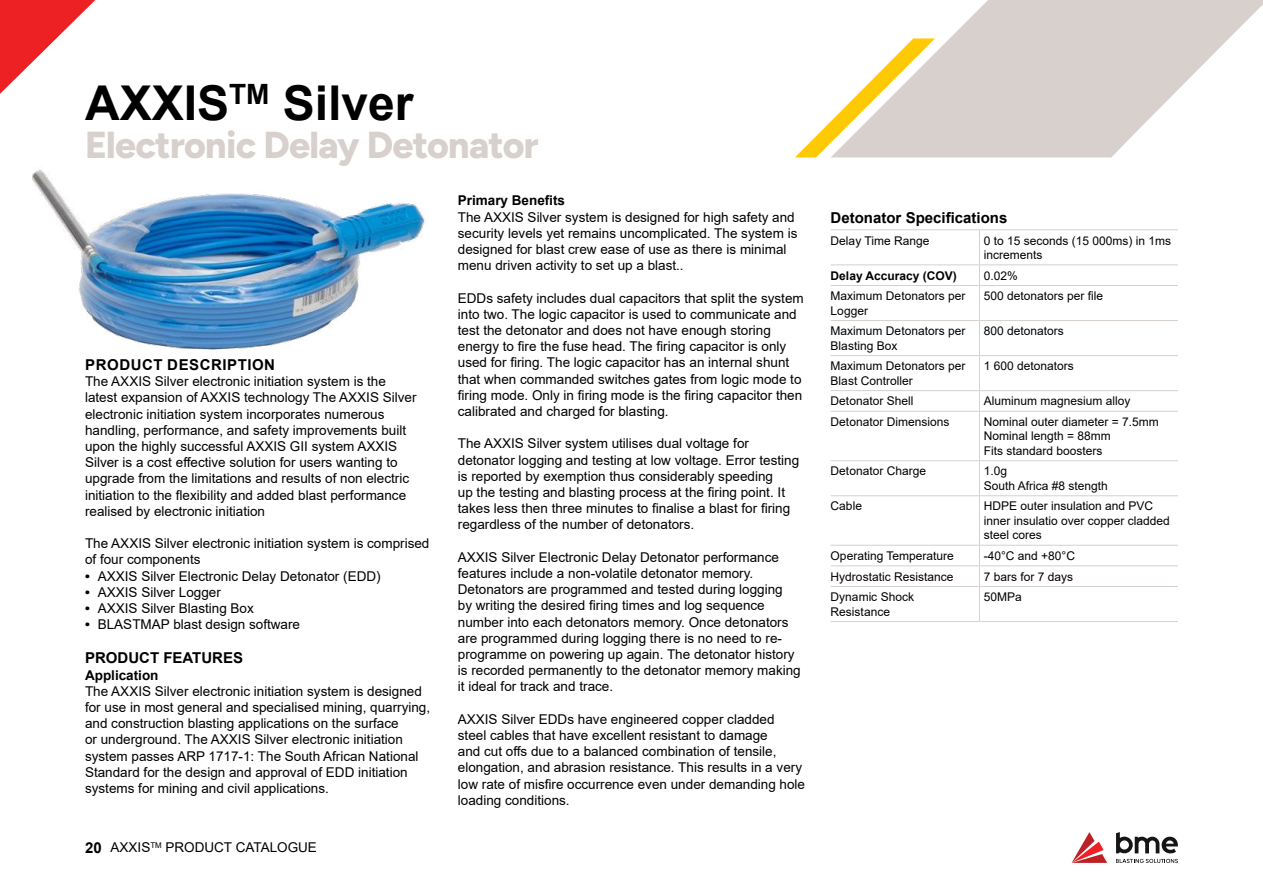
<style>
.page{position:relative;width:1263px;height:893px;background:#fff}
.page>*{position:absolute;margin:0;border:0;box-sizing:border-box;transform-origin:0 0}
.t1{font:700 48px "Arial";color:#000}
.t2{font:800 37.5px "Figtree";letter-spacing:-.02em;color:#d7d0cd}
.t3{font:700 15px "Arial";color:#000}
.t4{font:700 15px "Arial";letter-spacing:.035em;color:#000}
.t5{font:13.5px/16.2px "Arial";color:#000}
.t6{font:700 13.5px "Arial";color:#000}
.t7{font:12px/14.4px "Arial";color:#000}
.t8{font:700 12px "Arial";color:#000}
.s1{font-weight:700}
.s2{font-weight:700;font-size:15px}
</style>
<div class="page">
<svg style="left:935px;top:0;width:328px;height:157px;fill:#d7d0cd"></svg>
<svg style="left:795px;top:38px;width:140px;height:119px"></svg>
<hr style="left:831px;top:229px;width:148px;height:1px;background:#d7d0cd">
<hr style="left:979px;top:230px;width:1px;height:34px;background:#d7d0cd">
<hr style="left:979px;top:229px;width:199px;height:1px;background:#d7d0cd">
<hr style="left:831px;top:264px;width:148px;height:1px;background:#d7d0cd">
<svg style="left:979px;top:265px;width:1px;height:20px"></svg>
<hr style="left:979px;top:264px;width:199px;height:1px;background:#d7d0cd">
<hr style="left:831px;top:285px;width:148px;height:1px;background:#d7d0cd">
<hr style="left:979px;top:286px;width:1px;height:34px;background:#d7d0cd">
<hr style="left:979px;top:285px;width:199px;height:1px;background:#d7d0cd">
<hr style="left:831px;top:320px;width:148px;height:1px;background:#d7d0cd">
<hr style="left:831px;top:355px;width:148px;height:1px;background:#d7d0cd">
<hr style="left:831px;top:390px;width:148px;height:1px;background:#d7d0cd">
<hr style="left:979px;top:321px;width:1px;height:34px;background:#d7d0cd">
<hr style="left:979px;top:356px;width:1px;height:34px;background:#d7d0cd">
<svg style="left:979px;top:391px;width:1px;height:20px"></svg>
<hr style="left:979px;top:320px;width:199px;height:1px;background:#d7d0cd">
<hr style="left:979px;top:355px;width:199px;height:1px;background:#d7d0cd">
<hr style="left:979px;top:390px;width:199px;height:1px;background:#d7d0cd">
<hr style="left:831px;top:411px;width:148px;height:1px;background:#d7d0cd">
<hr style="left:979px;top:412px;width:1px;height:48px;background:#d7d0cd">
<hr style="left:979px;top:411px;width:199px;height:1px;background:#d7d0cd">
<hr style="left:831px;top:460px;width:148px;height:1px;background:#d7d0cd">
<hr style="left:831px;top:495px;width:148px;height:1px;background:#d7d0cd">
<hr style="left:831px;top:545px;width:148px;height:1px;background:#d7d0cd">
<hr style="left:831px;top:565px;width:148px;height:1px;background:#d7d0cd">
<hr style="left:831px;top:586px;width:148px;height:1px;background:#d7d0cd">
<hr style="left:831px;top:621px;width:148px;height:1px;background:#d7d0cd">
<hr style="left:979px;top:461px;width:1px;height:34px;background:#d7d0cd">
<hr style="left:979px;top:496px;width:1px;height:49px;background:#d7d0cd">
<svg style="left:979px;top:546px;width:1px;height:40px"></svg>
<hr style="left:979px;top:587px;width:1px;height:34px;background:#d7d0cd">
<hr style="left:979px;top:460px;width:199px;height:1px;background:#d7d0cd">
<hr style="left:979px;top:495px;width:199px;height:1px;background:#d7d0cd">
<hr style="left:979px;top:545px;width:199px;height:1px;background:#d7d0cd">
<hr style="left:979px;top:565px;width:199px;height:1px;background:#d7d0cd">
<hr style="left:979px;top:586px;width:199px;height:1px;background:#d7d0cd">
<hr style="left:979px;top:621px;width:199px;height:1px;background:#d7d0cd">
<img style="left:32px;top:170px;width:393px;height:180px">
<svg style="left:1071px;top:832px;width:36px;height:31px"></svg>
<svg style="left:1116px;top:832px;width:62px;height:21px"></svg>
<svg style="left:1116px;top:859px;width:62px;height:4px"></svg>
<svg style="left:0;top:0;width:96px;height:94px"></svg>
<h1 class="t1" style="left:85px;top:69px;width:330px">AXXIS<sup>TM</sup> Silver</h1>
<h2 class="t2" style="left:85px;top:121px;width:455px">Electronic Delay Detonator</h2>
<p class="t4" style="left:85px;top:354px;width:191px">PRODUCT DESCRIPTION</p>
<p class="t5" style="left:85px;top:373px;width:333px">The AXXIS Silver electronic initiation system is the latest expansion of AXXIS technology The AXXIS Silver electronic initiation system incorporates numerous handling, performance, and safety improvements built upon the highly successful AXXIS GII system AXXIS Silver is a cost effective solution for users wanting to upgrade from the limitations and results of non electric initiation to the flexibility and added blast performance realised by electronic initiation</p>
<p class="t5" style="left:85px;top:535px;width:346px">The AXXIS Silver electronic initiation system is comprised of four components</p>
<p class="t5" style="left:85px;top:568px;width:297px"><span class="s1">•</span> AXXIS Silver Electronic Delay Detonator (EDD)</p>
<p class="t5" style="left:85px;top:584px;width:137px"><span class="s1">•</span> AXXIS Silver Logger</p>
<p class="t5" style="left:85px;top:600px;width:170px"><span class="s1">•</span> AXXIS Silver Blasting Box</p>
<p class="t5" style="left:85px;top:616px;width:217px"><span class="s1">•</span> BLASTMAP blast design software</p>
<p class="t3" style="left:85px;top:648px;width:160px">PRODUCT FEATURES</p>
<p class="t6" style="left:85px;top:665px;width:75px">Application</p>
<p class="t5" style="left:85px;top:683px;width:347px">The AXXIS Silver electronic initiation system is designed for use in most general and specialised mining, quarrying, and construction blasting applications on the surface<br>or underground. The AXXIS Silver electronic initiation system passes ARP 1717-1: The South African National Standard for the design and approval of EDD initiation systems for mining and civil applications.</p>
<p class="t5" style="left:85px;top:839px;width:233px"><span class="s2">20</span> AXXIS<sup>TM</sup> PRODUCT CATALOGUE</p>
<p class="t6" style="left:458px;top:191px;width:109px">Primary Benefits</p>
<p class="t5" style="left:458px;top:209px;width:341px">The AXXIS Silver system is designed for high safety and security levels yet remains uncomplicated. The system is designed for blast crew ease of use as there is minimal menu driven activity to set up a blast..</p>
<p class="t5" style="left:458px;top:290px;width:347px">EDDs safety includes dual capacitors that split the system into two. The logic capacitor is used to communicate and test the detonator and does not have enough storing energy to fire the fuse head. The firing capacitor is only used for firing. The logic capacitor has an internal shunt that when commanded switches gates from logic mode to firing mode. Only in firing mode is the firing capacitor then calibrated and charged for blasting.</p>
<p class="t5" style="left:458px;top:435px;width:343px">The AXXIS Silver system utilises dual voltage for detonator logging and testing at low voltage. Error testing is reported by exemption thus considerably speeding<br>up the testing and blasting process at the firing point. It takes less then three minutes to finalise a blast for firing regardless of the number of detonators.</p>
<p class="t5" style="left:458px;top:549px;width:344px">AXXIS Silver Electronic Delay Detonator performance features include a non-volatile detonator memory.<br>Detonators are programmed and tested during logging<br>by writing the desired firing times and log sequence number into each detonators memory. Once detonators are programmed during logging there is no need to re&shy;programme on powering up again. The detonator history is recorded permanently to the detonator memory making it ideal for track and trace.</p>
<p class="t5" style="left:458px;top:711px;width:349px">AXXIS Silver EDDs have engineered copper cladded steel cables that have excellent resistant to damage<br>and cut offs due to a balanced combination of tensile, elongation, and abrasion resistance. This results in a very low rate of misfire occurrence even under demanding hole loading conditions.</p>
<p class="t3" style="left:831px;top:208px;width:178px">Detonator Specifications</p>
<p class="t7" style="left:831px;top:233px;width:100px">Delay Time Range</p>
<p class="t7" style="left:984px;top:233px;width:189px">0 to 15 seconds (15 000ms) in 1ms increments</p>
<p class="t8" style="left:831px;top:267px;width:128px">Delay Accuracy (COV)</p>
<p class="t7" style="left:984px;top:268px;width:36px">0.02%</p>
<p class="t7" style="left:831px;top:289px;width:136px">Maximum Detonators per<br>Logger</p>
<p class="t7" style="left:984px;top:289px;width:121px">500 detonators per file</p>
<p class="t7" style="left:831px;top:324px;width:136px">Maximum Detonators per<br>Blasting Box</p>
<p class="t7" style="left:984px;top:324px;width:82px">800 detonators</p>
<p class="t7" style="left:831px;top:359px;width:136px">Maximum Detonators per<br>Blast Controller</p>
<p class="t7" style="left:984px;top:359px;width:92px">1 600 detonators</p>
<p class="t7" style="left:831px;top:394px;width:84px">Detonator Shell</p>
<p class="t7" style="left:984px;top:394px;width:148px">Aluminum magnesium alloy</p>
<p class="t7" style="left:831px;top:414px;width:120px">Detonator Dimensions</p>
<p class="t7" style="left:984px;top:414px;width:177px">Nominal outer diameter = 7.5mm<br>Nominal length = 88mm<br>Fits standard boosters</p>
<p class="t7" style="left:831px;top:464px;width:97px">Detonator Charge</p>
<p class="t7" style="left:984px;top:464px;width:126px">1.0g<br>South Africa #8 stength</p>
<p class="t7" style="left:831px;top:499px;width:33px">Cable</p>
<p class="t7" style="left:984px;top:499px;width:188px">HDPE outer insulation and PVC inner insulatio over copper cladded steel cores</p>
<p class="t7" style="left:831px;top:548px;width:125px">Operating Temperature</p>
<p class="t7" style="left:984px;top:548px;width:93px">-40°C and +80°C</p>
<p class="t7" style="left:831px;top:569px;width:124px">Hydrostatic Resistance</p>
<p class="t7" style="left:984px;top:569px;width:91px">7 bars for 7 days</p>
<p class="t7" style="left:831px;top:590px;width:85px">Dynamic Shock<br>Resistance</p>
<p class="t7" style="left:984px;top:590px;width:40px">50MPa</p>
</div>
